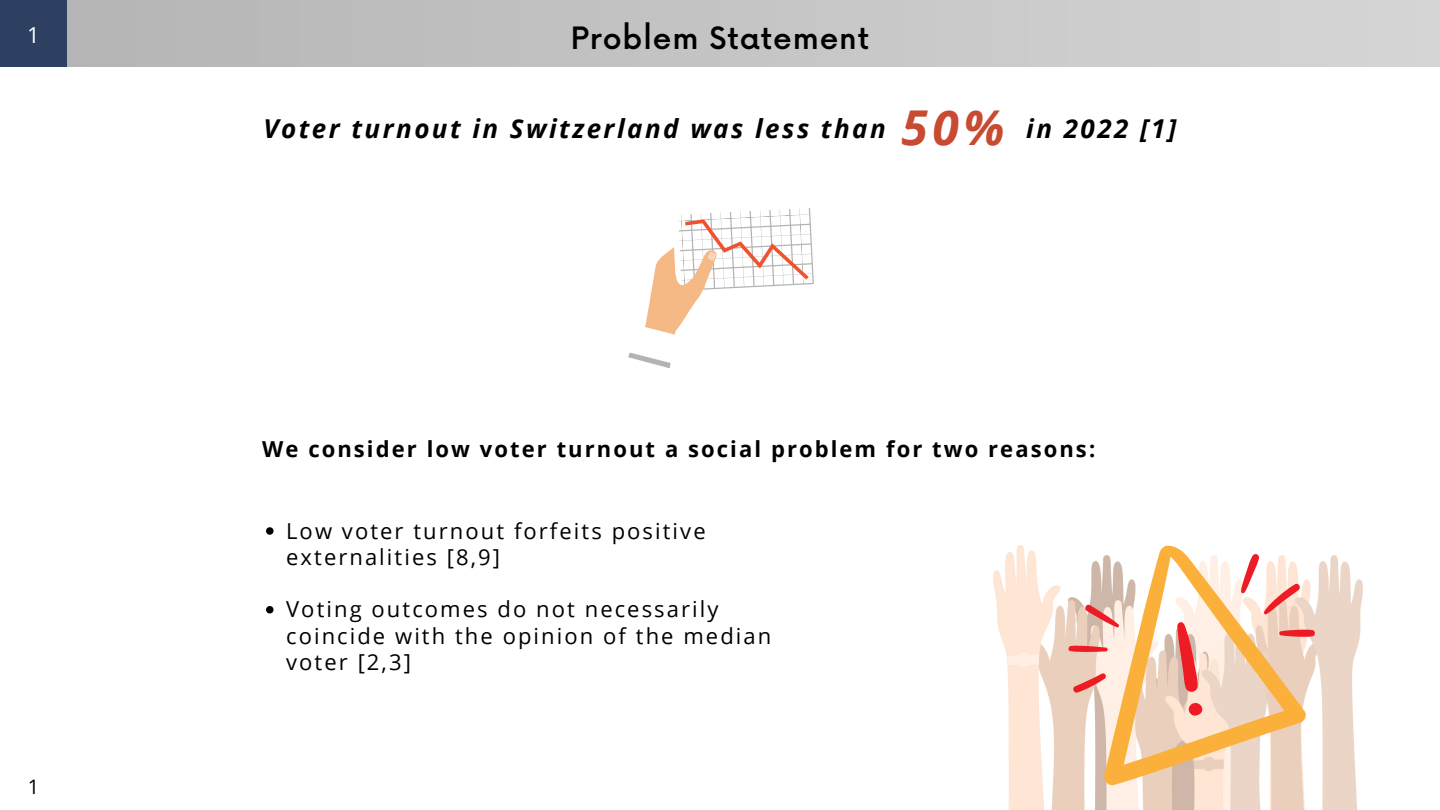
<style>
.page{position:relative;width:1440px;height:810px;background:#fff}
.page>*{position:absolute;margin:0;border:0;box-sizing:border-box;transform-origin:0 0}
.t1{font:500 30px "Now";letter-spacing:.03em;color:#000}
.t2{font:italic 700 26px "Open Sans";letter-spacing:.095em;color:#000}
.t3{font:22px/26.2px "Open Sans";letter-spacing:.095em;color:#000}
.t4{font:700 22px "Open Sans";letter-spacing:.095em;color:#000}
.t5{font:22px "Open Sans";color:#fff}
.t6{font:20px "Open Sans";color:#000}
.s1{font-size:48px;color:#c74a31}
</style>
<div class="page">
<div style="left:0;top:0;width:1440px;height:67px;background:linear-gradient(to right,#b3b3b3,#d5d5d5)"></div>
<img style="left:993px;top:545px;width:369px;height:265px">
<svg style="left:628px;top:208px;width:186px;height:161px"></svg>
<svg style="left:1103px;top:545px;width:204px;height:242px"></svg>
<svg style="left:1177px;top:621px;width:21px;height:73px;background:#e87572"></svg>
<svg style="left:1189px;top:703px;width:13px;height:13px"></svg>
<svg style="left:1241px;top:554px;width:61px;height:61px"></svg>
<svg style="left:1279px;top:629px;width:37px;height:8px"></svg>
<svg style="left:1067px;top:645px;width:41px;height:7px"></svg>
<svg style="left:1072px;top:672px;width:36px;height:22px"></svg>
<svg style="left:1083px;top:603px;width:37px;height:25px"></svg>
<svg style="left:266px;top:527px;width:8px;height:8px"></svg>
<svg style="left:266px;top:606px;width:8px;height:8px"></svg>
<div style="left:0;top:0;width:67px;height:67px;background:#2d4061"></div>
<p class="t5" style="left:27px;top:20px;width:14px">1</p>
<p class="t6" style="left:28px;top:773px;width:13px">1</p>
<h1 class="t1" style="left:571px;top:22px;width:300px">Problem Statement</h1>
<p class="t2" style="left:263px;top:110px;width:915px">Voter turnout in Switzerland was less than <span class="s1">50%</span> in 2022 [1]</p>
<p class="t4" style="left:262px;top:434px;width:835px">We consider low voter turnout a social problem for two reasons:</p>
<p class="t3" style="left:286px;top:517px;width:421px">Low voter turnout forfeits positive externalities [8,9]</p>
<p class="t3" style="left:286px;top:596px;width:487px">Voting outcomes do not necessarily coincide with the opinion of the median voter [2,3]</p>
</div>
